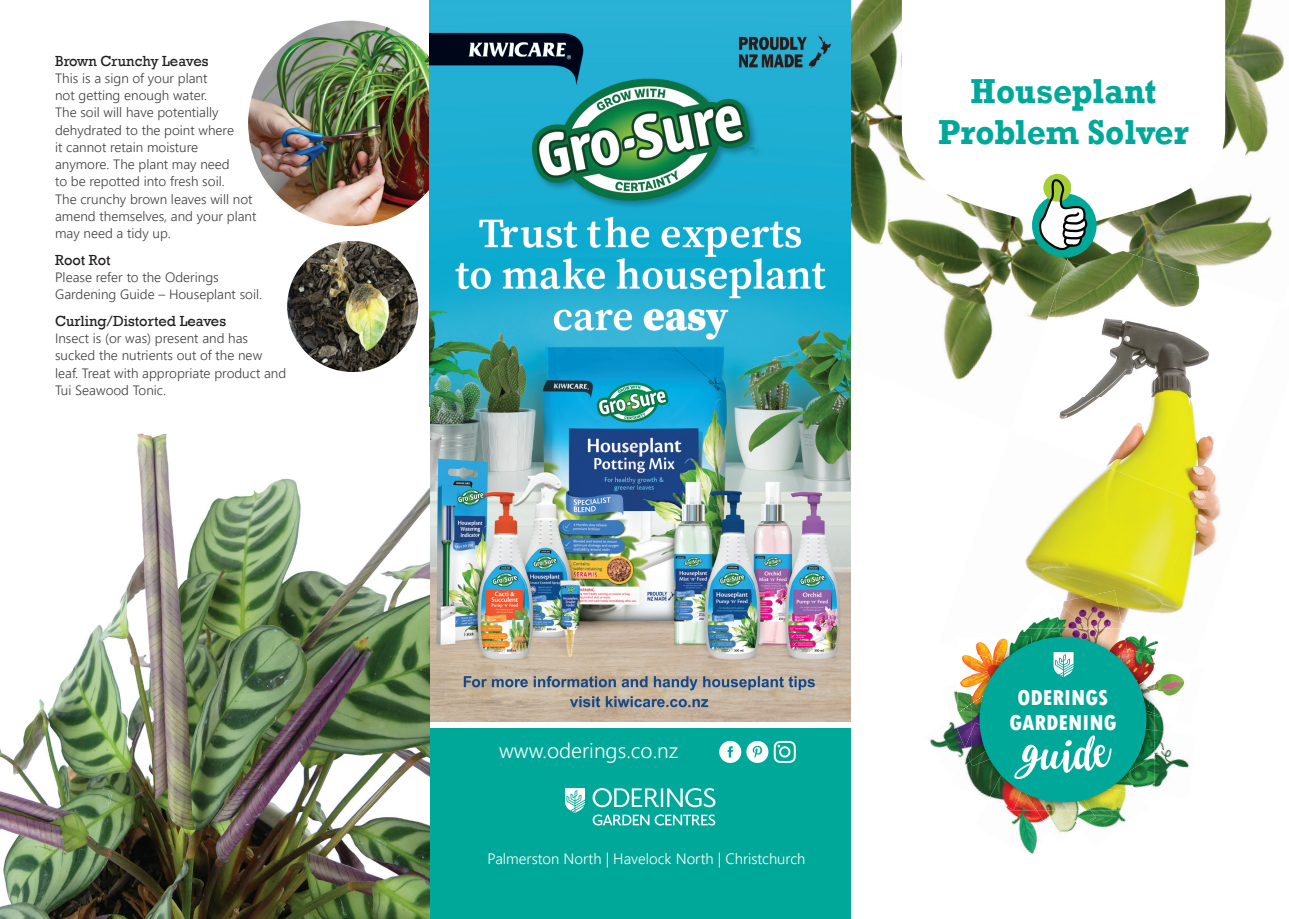
<style>
.page{position:relative;width:1289px;height:919px;background:#fff}
.page>*{position:absolute;margin:0;border:0;box-sizing:border-box;transform-origin:0 0}
.t1{font:700 35.55px/41.4px "Rockwell";color:#00a89a;text-align:center;scale:.94 1}
.t2{font:800 condensed 22.65px/25px "Tw Cen";color:#fff;text-align:center}
.t3{font:300 21.15px "Segoe UI";color:#fff}
.t4{font:15px "Rockwell";color:#231f20}
.t5{font:300 15px "Segoe UI";color:#fff}
.t6{font:300 13.5px/17.2px "Segoe UI";color:#3e3e3f}
</style>
<div class="page">
<div style="left:429px;top:728px;width:421px;height:190px;background:#00a89a"></div>
<svg style="left:592px;top:788px;width:123px;height:19px"></svg>
<svg style="left:565px;top:788px;width:20px;height:24px"></svg>
<svg style="left:592px;top:814px;width:123px;height:11px"></svg>
<svg style="left:719px;top:740px;width:76px;height:22px"></svg>
<img style="left:850px;top:0;width:435px;height:429px">
<img style="left:1161px;top:304px;width:124px;height:310px">
<img style="left:1056px;top:482px;width:139px;height:121px">
<img style="left:1029px;top:517px;width:27px;height:38px">
<img style="left:1025px;top:555px;width:136px;height:68px">
<img style="left:1055px;top:289px;width:90px;height:193px">
<img style="left:1145px;top:289px;width:91px;height:215px">
<img style="left:1010px;top:294px;width:45px;height:135px">
<img style="left:1235px;top:289px;width:46px;height:130px">
<img style="left:1057px;top:235px;width:179px;height:54px">
<img style="left:1095px;top:810px;width:31px;height:18px">
<img style="left:967px;top:763px;width:4px;height:18px">
<img style="left:1154px;top:720px;width:10px;height:10px">
<img style="left:953px;top:690px;width:4px;height:15px">
<img style="left:1008px;top:810px;width:30px;height:44px">
<img style="left:1057px;top:810px;width:17px;height:23px">
<img style="left:1068px;top:810px;width:27px;height:18px">
<img style="left:1036px;top:810px;width:23px;height:19px">
<img style="left:930px;top:721px;width:25px;height:31px">
<img style="left:955px;top:748px;width:15px;height:23px">
<img style="left:952px;top:711px;width:19px;height:37px">
<img style="left:964px;top:732px;width:7px;height:29px">
<img style="left:1154px;top:673px;width:31px;height:47px">
<svg style="left:1154px;top:713px;width:12px;height:5px"></svg>
<img style="left:1154px;top:699px;width:11px;height:18px">
<img style="left:962px;top:655px;width:9px;height:22px">
<img style="left:957px;top:677px;width:14px;height:34px">
<svg style="left:959px;top:704px;width:12px;height:7px"></svg>
<img style="left:1154px;top:755px;width:36px;height:32px">
<img style="left:1154px;top:730px;width:18px;height:25px">
<img style="left:1154px;top:641px;width:5px;height:14px">
<img style="left:1154px;top:663px;width:9px;height:22px">
<img style="left:1025px;top:589px;width:96px;height:39px">
<img style="left:1106px;top:619px;width:16px;height:9px">
<img style="left:1053px;top:602px;width:35px;height:26px">
<img style="left:1091px;top:794px;width:35px;height:16px">
<img style="left:971px;top:766px;width:11px;height:27px">
<img style="left:1146px;top:715px;width:8px;height:4px">
<img style="left:971px;top:760px;width:11px;height:6px">
<img style="left:982px;top:760px;width:40px;height:50px">
<img style="left:988px;top:760px;width:34px;height:49px">
<img style="left:1063px;top:797px;width:28px;height:13px">
<img style="left:1022px;top:792px;width:41px;height:18px">
<img style="left:1043px;top:800px;width:29px;height:3px">
<img style="left:971px;top:711px;width:8px;height:11px">
<img style="left:971px;top:722px;width:18px;height:38px">
<img style="left:1146px;top:713px;width:8px;height:2px">
<img style="left:1145px;top:698px;width:9px;height:15px">
<img style="left:971px;top:657px;width:5px;height:14px">
<img style="left:971px;top:642px;width:15px;height:15px">
<img style="left:971px;top:673px;width:5px;height:14px">
<img style="left:971px;top:690px;width:10px;height:21px">
<img style="left:1099px;top:719px;width:55px;height:75px">
<img style="left:1103px;top:774px;width:34px;height:18px">
<img style="left:1126px;top:723px;width:28px;height:51px">
<img style="left:1127px;top:635px;width:27px;height:14px">
<img style="left:1124px;top:649px;width:30px;height:49px">
<img style="left:1137px;top:681px;width:14px;height:27px">
<img style="left:1017px;top:628px;width:42px;height:15px">
<img style="left:976px;top:657px;width:18px;height:46px">
<img style="left:986px;top:637px;width:45px;height:35px">
<svg style="left:981px;top:671px;width:10px;height:10px"></svg>
<img style="left:1088px;top:628px;width:8px;height:16px">
<img style="left:1096px;top:628px;width:31px;height:35px">
<svg style="left:1122px;top:648px;width:6px;height:9px"></svg>
<img style="left:1059px;top:628px;width:29px;height:13px">
<div style="left:979px;top:637px;width:167px;height:165px;background:#00a89a;border-radius:50%"></div>
<svg style="left:1053px;top:652px;width:20px;height:25px"></svg>
<svg style="left:901px;top:0;width:324px;height:235px"></svg>
<img style="left:248px;top:21px;width:205px;height:205px;border-radius:103px">
<img style="left:287px;top:241px;width:131px;height:131px;border-radius:66px">
<img style="left:429px;top:0;width:421px;height:721px">
<svg style="left:1027px;top:172px;width:72px;height:89px"></svg>
<img style="left:0;top:433px;width:429px;height:485px">
<p class="t4" style="left:55px;top:52px;width:155px">Brown Crunchy Leaves</p>
<p class="t6" style="left:55px;top:68px;width:203px">This is a sign of your plant<br>not getting enough water.<br>The soil will have potentially dehydrated to the point where<br>it cannot retain moisture<br>anymore. The plant may need<br>to be repotted into fresh soil.<br>The crunchy brown leaves will not amend themselves, and your plant may need a tidy up.</p>
<p class="t4" style="left:55px;top:251px;width:57px">Root Rot</p>
<p class="t6" style="left:55px;top:267px;width:208px">Please refer to the Oderings<br>Gardening Guide – Houseplant soil.</p>
<p class="t4" style="left:55px;top:312px;width:172px">Curling/Distorted Leaves</p>
<p class="t6" style="left:55px;top:328px;width:233px">Insect is (or was) present and has sucked the nutrients out of the new leaf. Treat with appropriate product and<br>Tui Seawood Tonic.</p>
<h1 class="t1" style="left:938px;top:70px;width:268px">Houseplant<br>Problem Solver</h1>
<h3 class="t3" style="left:499px;top:730px;width:181px">www.oderings.co.nz</h3>
<p class="t5" style="left:487px;top:844px;width:319px">Palmerston North | Havelock North | Christchurch</p>
<h2 class="t2" style="left:1009px;top:685px;width:109px">ODERINGS<br>GARDENING</h2>
</div>
